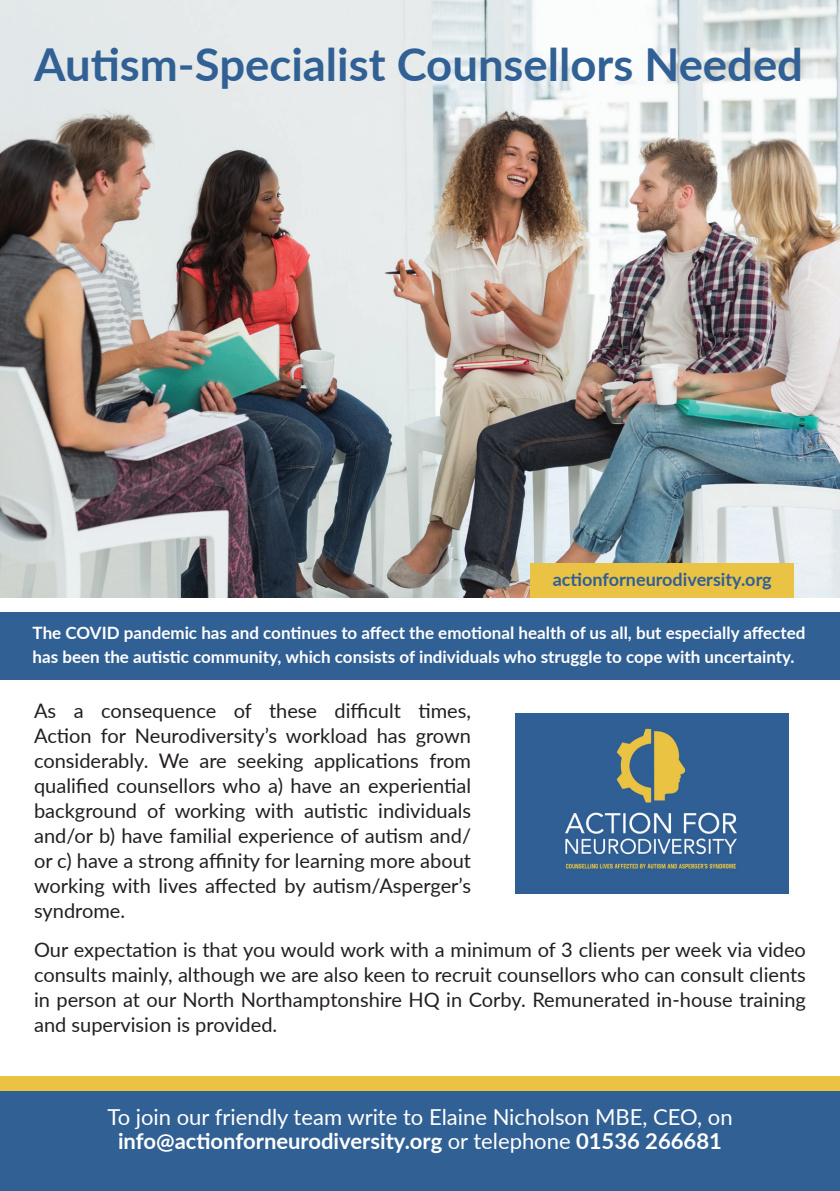
<style>
.page{position:relative;width:840px;height:1191px;background:#fff}
.page>*{position:absolute;margin:0;border:0;box-sizing:border-box;transform-origin:0 0}
.t1{font:700 45.4px "Lato";color:#316094}
.t2{font:22px/24px "Lato";color:#fff;text-align:center}
.t3{font:20px/25px "Lato";color:#231f20;text-align:justify}
.t4{font:700 18px "Lato";color:#316094}
.t5{font:700 17px/24px "Lato";color:#fff}
.s1{font-weight:700}
</style>
<div class="page">
<img style="left:0;top:0;width:839px;height:598px">
<img style="left:515px;top:713px;width:273px;height:180px">
<div style="left:0;top:612px;width:839px;height:68px;background:#316094"></div>
<div style="left:0;top:1090px;width:839px;height:101px;background:#316094"></div>
<div style="left:0;top:1076px;width:839px;height:14px;background:#eac344"></div>
<div style="left:529px;top:563px;width:264px;height:35px;background:#eac344"></div>
<h1 class="t1" style="left:34px;top:31px;width:770px">Autism-Specialist Counsellors Needed</h1>
<p class="t4" style="left:552px;top:566px;width:220px">actionforneurodiversity.org</p>
<p class="t5" style="left:33px;top:619px;width:774px">The COVID pandemic has and continues to affect the emotional health of us all, but especially affected has been the autistic community, which consists of individuals who struggle to cope with uncertainty.</p>
<p class="t3" style="left:34px;top:697px;width:438px">As a consequence of these difficult times, Action for Neurodiversity’s workload has grown considerably. We are seeking applications from qualified counsellors who a) have an experiential background of working with autistic individuals and/or b) have familial experience of autism and/ or c) have a strong affinity for learning more about working with lives affected by autism/Asperger’s syndrome.</p>
<p class="t3" style="left:34px;top:936px;width:773px">Our expectation is that you would work with a minimum of 3 clients per week via video consults mainly, although we are also keen to recruit counsellors who can consult clients in person at our North Northamptonshire HQ in Corby. Remunerated in-house training and supervision is provided.</p>
<p class="t2" style="left:107px;top:1103px;width:626px">To join our friendly team write to Elaine Nicholson MBE, CEO, on <span class="s1">info@actionforneurodiversity.org</span> or telephone <span class="s1">01536 266681</span></p>
</div>
